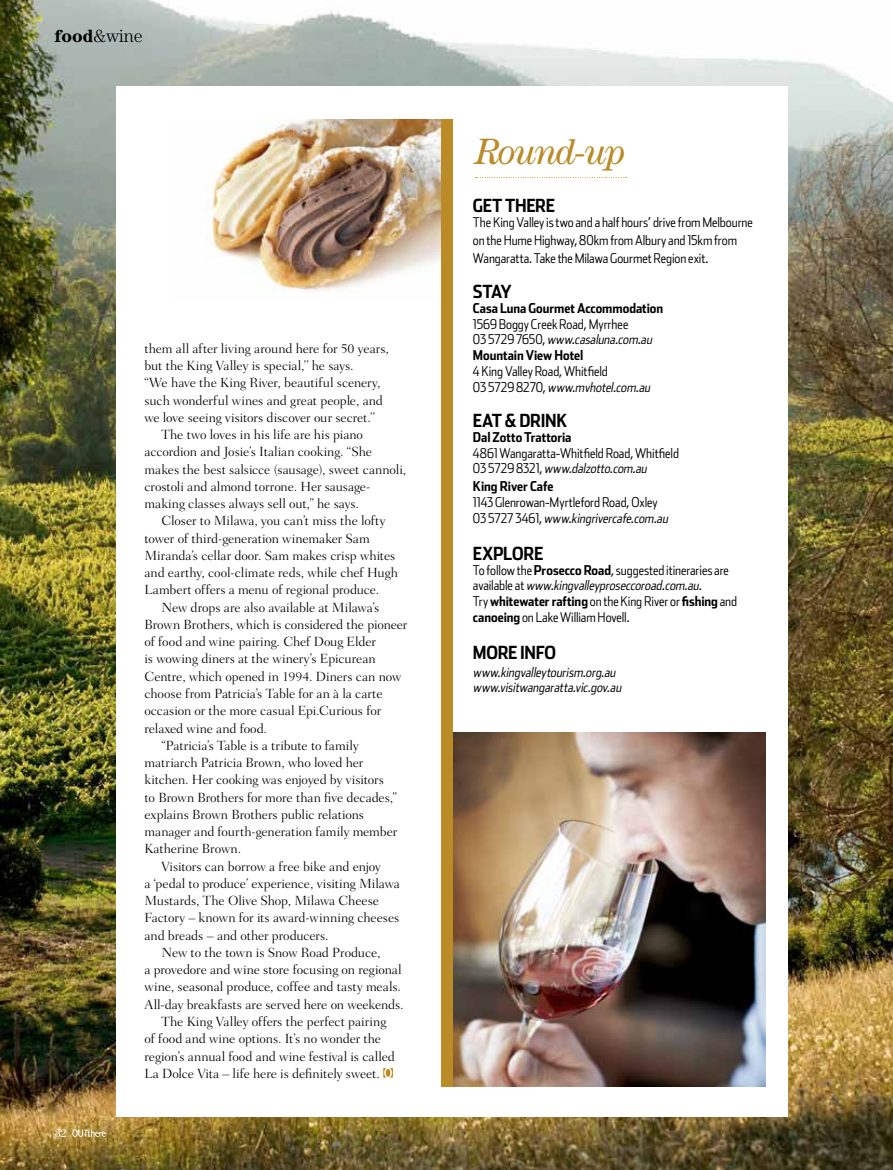
<style>
.page{position:relative;width:893px;height:1170px;background:#fff}
.page>*{position:absolute;margin:0;border:0;box-sizing:border-box;transform-origin:0 0}
.t1{font:italic 36.75px "Century Std";letter-spacing:-.05em;color:#ba8b26}
.t2{font:700 18px "Stainless Cond";letter-spacing:-.02em;color:#000}
.t3{font:300 18px "Century Std";color:#000}
.t4{font:300 13.5px "Fairfield LT Std";letter-spacing:-.005em;color:#000}
.t5{font:300 13.5px/15.8px "Stainless Cond";letter-spacing:-.005em;color:#000}
.t6{font:700 13.5px "Stainless Cond";letter-spacing:-.005em;color:#000}
.t7{font:italic 300 13.5px/15.8px "Stainless Cond";color:#000}
.t8{font:11.25px "Century Std";color:#fff}
.s1{font-weight:700}
.s2{font-style:italic}
</style>
<div class="page">
<img style="left:0;top:0;width:893px;height:1169px">
<div style="left:116px;top:86px;width:672px;height:1030px;background:#fff"></div>
<img style="left:452px;top:732px;width:314px;height:354px">
<img style="left:209px;top:119px;width:232px;height:173px">
<div style="left:441px;top:119px;width:11px;height:967px;background:#ba8b26"></div>
<svg style="left:383px;top:1068px;width:10px;height:9px"></svg>
<svg style="left:476px;top:177px;width:150px;height:1px"></svg>
<svg style="left:72px;top:1129px;width:33px;height:7px"></svg>
<h2 class="t3" style="left:54px;top:25px;width:90px"><span class="s1">food</span>&amp;wine</h2>
<p class="t8" style="left:55px;top:1126px;width:13px">32</p>
<p class="t4" style="left:144px;top:340px;width:246px">them all after living around here for 50 years,</p>
<p class="t4" style="left:144px;top:358px;width:211px">but the King Valley is special,’’ he says.</p>
<p class="t4" style="left:144px;top:375px;width:238px">“We have the King River, beautiful scenery,</p>
<p class="t4" style="left:144px;top:392px;width:240px">such wonderful wines and great people, and</p>
<p class="t4" style="left:144px;top:409px;width:232px">we love seeing visitors discover our secret.’’</p>
<p class="t4" style="left:162px;top:427px;width:203px">The two loves in his life are his piano</p>
<p class="t4" style="left:144px;top:444px;width:229px">accordion and Josie’s Italian cooking. “She</p>
<p class="t4" style="left:144px;top:461px;width:263px">makes the best salsicce (sausage), sweet cannoli,</p>
<p class="t4" style="left:144px;top:478px;width:227px">crostoli and almond torrone. Her sausage-</p>
<p class="t4" style="left:144px;top:496px;width:216px">making classes always sell out,” he says.</p>
<p class="t4" style="left:162px;top:513px;width:226px">Closer to Milawa, you can’t miss the lofty</p>
<p class="t4" style="left:144px;top:530px;width:227px">tower of third-generation winemaker Sam</p>
<p class="t4" style="left:144px;top:547px;width:253px">Miranda’s cellar door. Sam makes crisp whites</p>
<p class="t4" style="left:144px;top:565px;width:255px">and earthy, cool-climate reds, while chef Hugh</p>
<p class="t4" style="left:144px;top:582px;width:236px">Lambert offers a menu of regional produce.</p>
<p class="t4" style="left:162px;top:599px;width:219px">New drops are also available at Milawa’s</p>
<p class="t4" style="left:144px;top:616px;width:264px">Brown Brothers, which is considered the pioneer</p>
<p class="t4" style="left:144px;top:634px;width:233px">of food and wine pairing. Chef Doug Elder</p>
<p class="t4" style="left:144px;top:651px;width:233px">is wowing diners at the winery’s Epicurean</p>
<p class="t4" style="left:144px;top:668px;width:258px">Centre, which opened in 1994. Diners can now</p>
<p class="t4" style="left:144px;top:685px;width:240px">choose from Patricia’s Table for an à la carte</p>
<p class="t4" style="left:144px;top:703px;width:238px">occasion or the more casual Epi.Curious for</p>
<p class="t4" style="left:144px;top:720px;width:124px">relaxed wine and food.</p>
<p class="t4" style="left:162px;top:737px;width:199px">“Patricia’s Table is a tribute to family</p>
<p class="t4" style="left:144px;top:754px;width:220px">matriarch Patricia Brown, who loved her</p>
<p class="t4" style="left:144px;top:772px;width:241px">kitchen. Her cooking was enjoyed by visitors</p>
<p class="t4" style="left:144px;top:789px;width:254px">to Brown Brothers for more than five decades,”</p>
<p class="t4" style="left:144px;top:806px;width:221px">explains Brown Brothers public relations</p>
<p class="t4" style="left:144px;top:823px;width:254px">manager and fourth-generation family member</p>
<p class="t4" style="left:144px;top:841px;width:98px">Katherine Brown.</p>
<p class="t4" style="left:162px;top:858px;width:221px">Visitors can borrow a free bike and enjoy</p>
<p class="t4" style="left:144px;top:875px;width:257px">a ‘pedal to produce’ experience, visiting Milawa</p>
<p class="t4" style="left:144px;top:892px;width:236px">Mustards, The Olive Shop, Milawa Cheese</p>
<p class="t4" style="left:144px;top:910px;width:257px">Factory – known for its award-winning cheeses</p>
<p class="t4" style="left:144px;top:927px;width:186px">and breads – and other producers.</p>
<p class="t4" style="left:162px;top:944px;width:221px">New to the town is Snow Road Produce,</p>
<p class="t4" style="left:145px;top:961px;width:259px">a provedore and wine store focusing on regional</p>
<p class="t4" style="left:145px;top:979px;width:258px">wine, seasonal produce, coffee and tasty meals.</p>
<p class="t4" style="left:145px;top:996px;width:261px">All-day breakfasts are served here on weekends.</p>
<p class="t4" style="left:162px;top:1013px;width:226px">The King Valley offers the perfect pairing</p>
<p class="t4" style="left:145px;top:1030px;width:238px">of food and wine options. It’s no wonder the</p>
<p class="t4" style="left:145px;top:1048px;width:252px">region’s annual food and wine festival is called</p>
<p class="t4" style="left:145px;top:1065px;width:237px">La Dolce Vita – life here is definitely sweet.</p>
<h1 class="t1" style="left:475px;top:131px;width:152px">Round-up</h1>
<h2 class="t2" style="left:473px;top:194px;width:43px">Get there</h2>
<p class="t5" style="left:473px;top:213px;width:282px;line-height:18px">The King Valley is two and a half hours’ drive from Melbourne on the Hume Highway, 80km from Albury and 15km from<br>Wangaratta. Take the Milawa Gourmet Region exit.</p>
<h2 class="t2" style="left:473px;top:280px;width:40px">STAY</h2>
<p class="t6" style="left:473px;top:300px;width:192px">Casa Luna Gourmet Accommodation</p>
<p class="t5" style="left:473px;top:316px;width:183px">1569 Boggy Creek Road, Myrrhee<br>0 3 5 7 2 9 7 6 5 0, <span class="s2">www.casaluna.com.au<br></span><span class="s1">Mountain View Hotel</span></p>
<p class="t5" style="left:473px;top:363px;width:181px">4 King Valley Road, Whitfield<br>0 3 5 7 2 9 8 2 7 0, <span class="s2">www.mvhotel.com.au</span></p>
<h2 class="t2" style="left:473px;top:409px;width:96px">EAT &amp; DRINK</h2>
<p class="t6" style="left:473px;top:429px;width:100px">Dal Zotto Trattoria</p>
<p class="t5" style="left:473px;top:445px;width:208px">4861 Wangaratta-Whitfield Road, Whitfield<br>0 3 5 7 2 9 8 3 2 1 , <span class="s2">www.dalzotto.com.au</span></p>
<p class="t6" style="left:473px;top:478px;width:82px">King River Cafe</p>
<p class="t5" style="left:473px;top:494px;width:199px">1143 Glenrowan-Myrtleford Road, Oxley<br>0 3 5 7 2 7 3 4 6 1 , <span class="s2">www.kingrivercafe.com.au</span></p>
<h2 class="t2" style="left:473px;top:542px;width:72px">EXPLORE</h2>
<p class="t5" style="left:473px;top:561px;width:266px">To follow the <span class="s1">Prosecco Road</span>, suggested itineraries are a v a i l a b l e a t <span class="s2">www.kingvalleyproseccoroad.com.au.<br></span>Try <span class="s1">whitewater rafting</span> on the King River or <span class="s1">fishing</span> and <span class="s1">canoeing</span> on Lake William Hovell.</p>
<h2 class="t2" style="left:473px;top:642px;width:18px">More</h2>
<h2 class="t2" style="left:520px;top:642px;width:2px">info</h2>
<p class="t7" style="left:473px;top:663px;width:153px">www.kingvalleytourism.org.au www.visitwangaratta.vic.gov.au</p>
</div>
